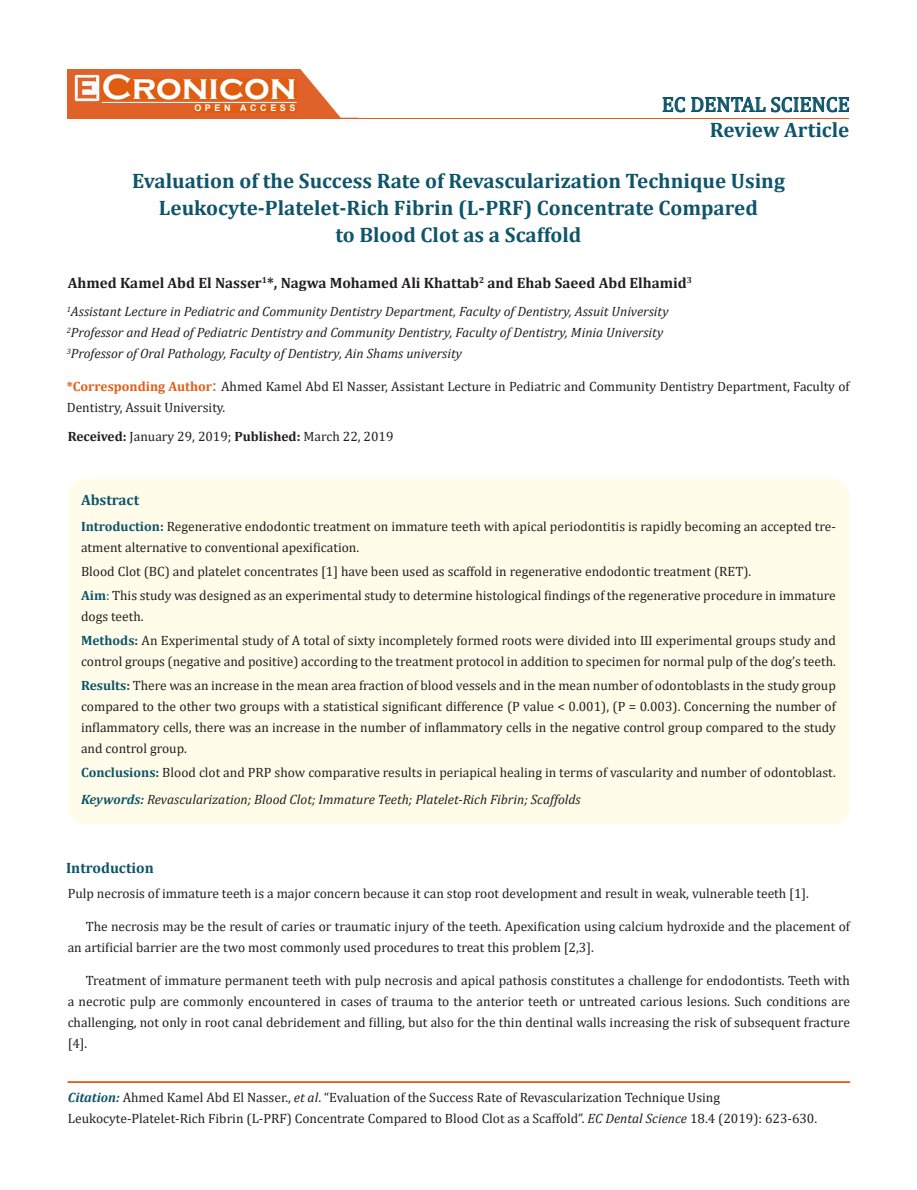
<style>
.page{position:relative;width:917px;height:1190px;background:#fff}
.page>*{position:absolute;margin:0;border:0;box-sizing:border-box;transform-origin:0 0}
.t1{font:700 36px "Copperplate Gothic";color:#fff}
.t2{font:700 21px/27px "Cambria";color:#0e546a;text-align:center}
.t3{font:21px "Cambria";color:#0e546a}
.t4{font:700 15px "Cambria";color:#231f20}
.t5{font:700 15px "Cambria";color:#0e546a}
.t6{font:13.5px/21px "Cambria";color:#231f20}
.t7{font:italic 13.5px "Cambria";color:#231f20}
.t8{font:700 9px "Arial";letter-spacing:.4em;color:#fff}
.s1{font-weight:700;color:#e05d1a}
.s2{font-size:18px;color:#e05d1a}
.s3{font-weight:700}
.s4{font-weight:700;color:#0e546a}
.s5{color:#0e546a}
.s6{font-weight:700;font-style:italic;color:#0e546a}
.s7{font-style:italic}
</style>
<div class="page">
<div style="left:67px;top:70px;width:290px;height:49px;background:#e06228"></div>
<svg style="left:300px;top:69px;width:58px;height:49px"></svg>
<img style="left:75px;top:75px;width:24px;height:26px">
<div style="left:102px;top:79px;width:195px;height:21px;background:#df5d11"></div>
<div style="left:194px;top:105px;width:103px;height:7px;background:#df5d11"></div>
<svg style="left:662px;top:97px;width:187px;height:15px"></svg>
<hr style="left:102px;top:102px;width:194px;height:1px;background:#fff">
<hr style="left:279px;top:118px;width:569px;height:1px;background:#e05d1a">
<hr style="left:68px;top:1082px;width:781px;height:1px;background:#e05d1a">
<div style="left:68px;top:1081px;width:782px;height:1px;border:1px solid #e05d1a"></div>
<div style="left:68px;top:478px;width:781px;height:346px;background:#fffde9;border-radius:18px"></div>
<p class="t1" style="left:102px;top:68px;width:196px">Cronicon</p>
<p class="t8" style="left:194px;top:102px;width:103px">OPEN ACCESS</p>
<p class="t3" style="left:661px;top:92px;width:189px">EC DENTAL SCIENCE</p>
<p class="t2" style="left:710px;top:116px;width:141px">Review Article</p>
<p class="t2" style="left:132px;top:166px;width:654px">Evaluation of the Success Rate of Revascularization Technique Using<br>Leukocyte-Platelet-Rich Fibrin (L-PRF) Concentrate Compared<br>to Blood Clot as a Scaffold</p>
<p class="t4" style="left:68px;top:272px;width:626px">Ahmed Kamel Abd El Nasser<sup>1</sup>*, Nagwa Mohamed Ali Khattab<sup>2</sup> and Ehab Saeed Abd Elhamid<sup>3</sup></p>
<p class="t7" style="left:67px;top:302px;width:603px"><sup>1</sup>Assistant Lecture in Pediatric and Community Dentistry Department, Faculty of Dentistry, Assuit University</p>
<p class="t7" style="left:67px;top:323px;width:598px"><sup>2</sup>Professor and Head of Pediatric Dentistry and Community Dentistry, Faculty of Dentistry, Minia University</p>
<p class="t7" style="left:67px;top:344px;width:397px"><sup>3</sup>Professor of Oral Pathology, Faculty of Dentistry, Ain Shams university</p>
<p class="t6" style="left:67px;top:376px;width:784px"><span class="s1">*Corresponding Author</span><span class="s2">:</span> Ahmed Kamel Abd El Nasser, Assistant Lecture in Pediatric and Community Dentistry Department, Faculty of<br>Dentistry, Assuit University.</p>
<p class="t6" style="left:68px;top:425px;width:327px"><span class="s3">Received:</span> January 29, 2019; <span class="s3">Published:</span> March 22, 2019</p>
<p class="t5" style="left:81px;top:489px;width:60px">Abstract</p>
<p class="t6" style="left:81px;top:516px;width:756px"><span class="s4">Introduction:</span> Regenerative endodontic treatment on immature teeth with apical periodontitis is rapidly becoming an accepted tre&shy;atment alternative to conventional apexification.</p>
<p class="t6" style="left:81px;top:561px;width:671px">Blood Clot (BC) and platelet concentrates [1] have been used as scaffold in regenerative endodontic treatment (RET).</p>
<p class="t6" style="left:81px;top:585px;width:756px"><span class="s4">Aim</span><span class="s5">:</span> This study was designed as an experimental study to determine histological findings of the regenerative procedure in immature dogs teeth.</p>
<p class="t6" style="left:81px;top:630px;width:756px"><span class="s4">Methods:</span> An Experimental study of A total of sixty incompletely formed roots were divided into Ш experimental groups study and control groups (negative and positive) according to the treatment protocol in addition to specimen for normal pulp of the dog’s teeth.</p>
<p class="t6" style="left:81px;top:675px;width:756px;text-align:justify"><span class="s4">Results:</span> There was an increase in the mean area fraction of blood vessels and in the mean number of odontoblasts in the study group compared to the other two groups with a statistical significant difference (P value &lt; 0.001), (P = 0.003). Concerning the number of inflammatory cells, there was an increase in the number of inflammatory cells in the negative control group compared to the study and control group.</p>
<p class="t6" style="left:81px;top:762px;width:756px"><span class="s4">Conclusions:</span> Blood clot and PRP show comparative results in periapical healing in terms of vascularity and number of odontoblast.</p>
<p class="t7" style="left:81px;top:789px;width:501px"><span class="s4">Keywords:</span> Revascularization; Blood Clot; Immature Teeth; Platelet-Rich Fibrin; Scaffolds</p>
<p class="t5" style="left:66px;top:857px;width:89px">Introduction</p>
<p class="t6" style="left:68px;top:882px;width:742px">Pulp necrosis of immature teeth is a major concern because it can stop root development and result in weak, vulnerable teeth [1].</p>
<p class="t6" style="left:68px;top:915px;width:783px;text-indent:18px">The necrosis may be the result of caries or traumatic injury of the teeth. Apexification using calcium hydroxide and the placement of an artificial barrier are the two most commonly used procedures to treat this problem [2,3].</p>
<p class="t6" style="left:68px;top:969px;width:783px;text-align:justify;text-indent:18px">Treatment of immature permanent teeth with pulp necrosis and apical pathosis constitutes a challenge for endodontists. Teeth with a necrotic pulp are commonly encountered in cases of trauma to the anterior teeth or untreated carious lesions. Such conditions are challenging, not only in root canal debridement and filling, but also for the thin dentinal walls increasing the risk of subsequent fracture [4].</p>
<p class="t6" style="left:68px;top:1086px;width:653px"><span class="s6">Citation:</span> Ahmed Kamel Abd El Nasser., <span class="s7">et al</span>. “Evaluation of the Success Rate of Revascularization Technique Using</p>
<p class="t6" style="left:68px;top:1107px;width:750px">Leukocyte-Platelet-Rich Fibrin (L-PRF) Concentrate Compared to Blood Clot as a Scaffold”. <span class="s7">EC Dental Science</span> 18.4 (2019): 623-630.</p>
</div>
